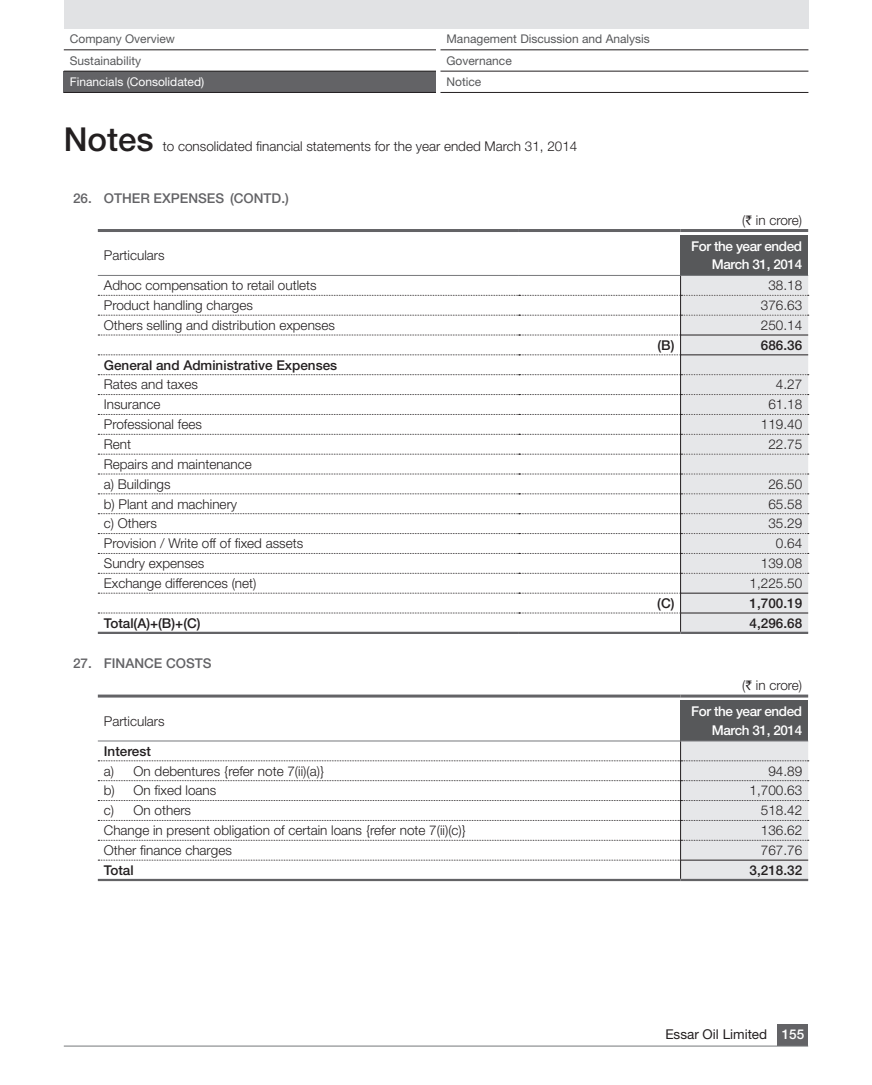
<style>
.page{position:relative;width:872px;height:1085px;background:#fff}
.page>*{position:absolute;margin:0;border:0;box-sizing:border-box;transform-origin:0 0}
.t1{font:500 33px "Helvetica Neue LT Std";color:#231f20}
.Body_Copy{font:300 13.5px "Helvetica Neue LT Std";color:#231f20}
.CURRENT_YEAR_COPY{font:300 13.5px "Helvetica Neue LT Std";color:#231f20}
.Current_Year_2013-14{font:500 13.5px/18.8px "Helvetica Neue LT Std";letter-spacing:-.03em;color:#fff;text-align:right}
.Heading___2{font:500 13.5px "Helvetica Neue LT Std";color:#231f20}
.HEADING___1{font:500 13.5px "Helvetica Neue LT Std";color:#636366}
.CURRENT_YEAR_COPY-2{font:500 13.5px "Helvetica Neue LT Std";color:#231f20}
.Body_Copy-2{font:500 13.5px "Helvetica Neue LT Std";color:#231f20}
.t2{font:13.5px "Helvetica Neue LT Std";color:#231f20}
.t3{font:12px "Helvetica Neue LT Std";color:#57585a}
.t4{font:12px "Helvetica Neue LT Std";color:#fff}
.s1{font-family:"Rupee";font-weight:400}
.s2{font-weight:500;color:#fff}
</style>
<div class="page">
<div style="left:777px;top:1024px;width:31px;height:21px;background:#636366"></div>
<hr style="left:64px;top:1045px;width:744px;height:1px;background:#76787b">
<div style="left:64px;top:0;width:744px;height:28px;background:#e1e2e4"></div>
<div style="left:64px;top:71px;width:372px;height:21px;background:#636366"></div>
<hr style="left:440px;top:92px;width:368px;height:1px;background:#231f20">
<hr style="left:440px;top:50px;width:368px;height:1px;background:#231f20">
<hr style="left:440px;top:71px;width:368px;height:1px;background:#231f20">
<hr style="left:64px;top:50px;width:372px;height:1px;background:#231f20">
<hr style="left:64px;top:71px;width:372px;height:1px;background:#231f20">
<hr style="left:64px;top:92px;width:372px;height:1px;background:#231f20">
<div style="left:680px;top:235px;width:128px;height:40px;background:#57585a"></div>
<hr style="left:98px;top:229px;width:421px;height:3px;background:#636366">
<hr style="left:519px;top:229px;width:161px;height:3px;background:#636366">
<hr style="left:98px;top:275px;width:421px;height:1px;background:#76787b">
<hr style="left:519px;top:275px;width:161px;height:1px;background:#76787b">
<hr style="left:680px;top:229px;width:128px;height:3px;background:#636366">
<hr style="left:680px;top:275px;width:128px;height:1px;background:#76787b">
<hr style="left:98px;top:631px;width:421px;height:3px;background:#636366">
<hr style="left:519px;top:631px;width:161px;height:3px;background:#636366">
<hr style="left:680px;top:631px;width:128px;height:3px;background:#636366">
<svg style="left:98px;top:276px;width:710px;height:355px"></svg>
<div style="left:680px;top:700px;width:128px;height:40px;background:#57585a"></div>
<hr style="left:98px;top:694px;width:582px;height:3px;background:#636366">
<hr style="left:680px;top:694px;width:128px;height:3px;background:#636366">
<svg style="left:98px;top:740px;width:710px;height:138px"></svg>
<hr style="left:98px;top:878px;width:582px;height:3px;background:#636366">
<hr style="left:680px;top:878px;width:128px;height:3px;background:#636366">
<p class="t3" style="left:70px;top:32px;width:107px">Company Overview</p>
<p class="t3" style="left:446px;top:32px;width:205px">Management Discussion and Analysis</p>
<p class="t3" style="left:70px;top:53px;width:73px">Sustainability</p>
<p class="t3" style="left:446px;top:53px;width:67px">Governance</p>
<p class="t4" style="left:70px;top:75px;width:136px">Financials (Consolidated)</p>
<p class="t3" style="left:446px;top:75px;width:36px">Notice</p>
<h1 class="t1" style="left:64px;top:120px;width:91px">Notes</h1>
<p class="Body_Copy" style="left:163px;top:138px;width:416px">to consolidated financial statements for the year ended March 31, 2014</p>
<p class="HEADING___1" style="left:73px;top:190px;width:20px">26.</p>
<p class="HEADING___1" style="left:104px;top:190px;width:187px">OTHER EXPENSES (CONTD.)</p>
<p class="Body_Copy" style="left:742px;top:211px;width:62px">(<span class="s1">`</span> in crore)</p>
<p class="Body_Copy" style="left:104px;top:247px;width:62px">Particulars</p>
<p class="Current_Year_2013-14" style="left:691px;top:236px;width:112px">For the year ended<br>March 31, 2014</p>
<p class="Body_Copy" style="left:104px;top:277px;width:214px">Adhoc compensation to retail outlets</p>
<p class="CURRENT_YEAR_COPY" style="left:768px;top:277px;width:35px">38.18</p>
<p class="Body_Copy" style="left:104px;top:297px;width:151px">Product handling charges</p>
<p class="CURRENT_YEAR_COPY" style="left:761px;top:297px;width:43px">376.63</p>
<p class="Body_Copy" style="left:104px;top:317px;width:232px">Others selling and distribution expenses</p>
<p class="CURRENT_YEAR_COPY" style="left:761px;top:317px;width:43px">250.14</p>
<p class="Body_Copy-2" style="left:657px;top:337px;width:19px">(B)</p>
<p class="CURRENT_YEAR_COPY-2" style="left:761px;top:337px;width:43px">686.36</p>
<p class="Heading___2" style="left:104px;top:357px;width:235px">General and Administrative Expenses</p>
<p class="Body_Copy" style="left:104px;top:376px;width:96px">Rates and taxes</p>
<p class="CURRENT_YEAR_COPY" style="left:776px;top:376px;width:28px">4.27</p>
<p class="Body_Copy" style="left:104px;top:396px;width:58px">Insurance</p>
<p class="CURRENT_YEAR_COPY" style="left:768px;top:396px;width:35px">61.18</p>
<p class="Body_Copy" style="left:104px;top:416px;width:100px">Professional fees</p>
<p class="CURRENT_YEAR_COPY" style="left:761px;top:416px;width:43px">119.40</p>
<p class="Body_Copy" style="left:104px;top:436px;width:29px">Rent</p>
<p class="CURRENT_YEAR_COPY" style="left:768px;top:436px;width:35px">22.75</p>
<p class="Body_Copy" style="left:104px;top:456px;width:150px">Repairs and maintenance</p>
<p class="Body_Copy" style="left:104px;top:475px;width:68px">a) Buildings</p>
<p class="CURRENT_YEAR_COPY" style="left:768px;top:475px;width:35px">26.50</p>
<p class="Body_Copy" style="left:104px;top:495px;width:135px">b) Plant and machinery</p>
<p class="CURRENT_YEAR_COPY" style="left:768px;top:495px;width:35px">65.58</p>
<p class="Body_Copy" style="left:104px;top:515px;width:55px">c) Others</p>
<p class="CURRENT_YEAR_COPY" style="left:768px;top:515px;width:35px">35.29</p>
<p class="Body_Copy" style="left:104px;top:535px;width:201px">Provision / Write off of fixed assets</p>
<p class="CURRENT_YEAR_COPY" style="left:776px;top:535px;width:28px">0.64</p>
<p class="Body_Copy" style="left:104px;top:555px;width:102px">Sundry expenses</p>
<p class="CURRENT_YEAR_COPY" style="left:761px;top:555px;width:43px">139.08</p>
<p class="Body_Copy" style="left:104px;top:575px;width:154px">Exchange differences (net)</p>
<p class="CURRENT_YEAR_COPY" style="left:749px;top:575px;width:54px">1,225.50</p>
<p class="Body_Copy-2" style="left:657px;top:595px;width:19px">(C)</p>
<p class="CURRENT_YEAR_COPY-2" style="left:749px;top:595px;width:54px">1,700.19</p>
<p class="Body_Copy-2" style="left:104px;top:614px;width:98px">Total(A)+(B)+(C)</p>
<p class="CURRENT_YEAR_COPY-2" style="left:749px;top:614px;width:54px">4,296.68</p>
<p class="HEADING___1" style="left:73px;top:655px;width:20px">27.</p>
<p class="HEADING___1" style="left:104px;top:655px;width:109px">FINANCE COSTS</p>
<p class="Body_Copy" style="left:742px;top:677px;width:62px">(<span class="s1">`</span> in crore)</p>
<p class="Body_Copy" style="left:104px;top:712px;width:62px">Particulars</p>
<p class="Current_Year_2013-14" style="left:691px;top:701px;width:112px">For the year ended<br>March 31, 2014</p>
<p class="Heading___2" style="left:104px;top:742px;width:49px">Interest</p>
<p class="Body_Copy" style="left:104px;top:762px;width:222px">a) On debentures {refer note 7(ii)(a)}</p>
<p class="CURRENT_YEAR_COPY" style="left:768px;top:762px;width:35px">94.89</p>
<p class="Body_Copy" style="left:104px;top:782px;width:114px">b) On fixed loans</p>
<p class="CURRENT_YEAR_COPY" style="left:749px;top:782px;width:54px">1,700.63</p>
<p class="Body_Copy" style="left:104px;top:802px;width:89px">c) On others</p>
<p class="CURRENT_YEAR_COPY" style="left:761px;top:802px;width:43px">518.42</p>
<p class="Body_Copy" style="left:104px;top:822px;width:364px">Change in present obligation of certain loans {refer note 7(ii)(c)}</p>
<p class="CURRENT_YEAR_COPY" style="left:761px;top:822px;width:43px">136.62</p>
<p class="Body_Copy" style="left:104px;top:841px;width:130px">Other finance charges</p>
<p class="CURRENT_YEAR_COPY" style="left:761px;top:841px;width:43px">767.76</p>
<p class="Body_Copy-2" style="left:104px;top:861px;width:31px">Total</p>
<p class="CURRENT_YEAR_COPY-2" style="left:749px;top:861px;width:54px">3,218.32</p>
<p class="t2" style="left:665px;top:1026px;width:140px">Essar Oil Limited <span class="s2">155</span></p>
</div>
